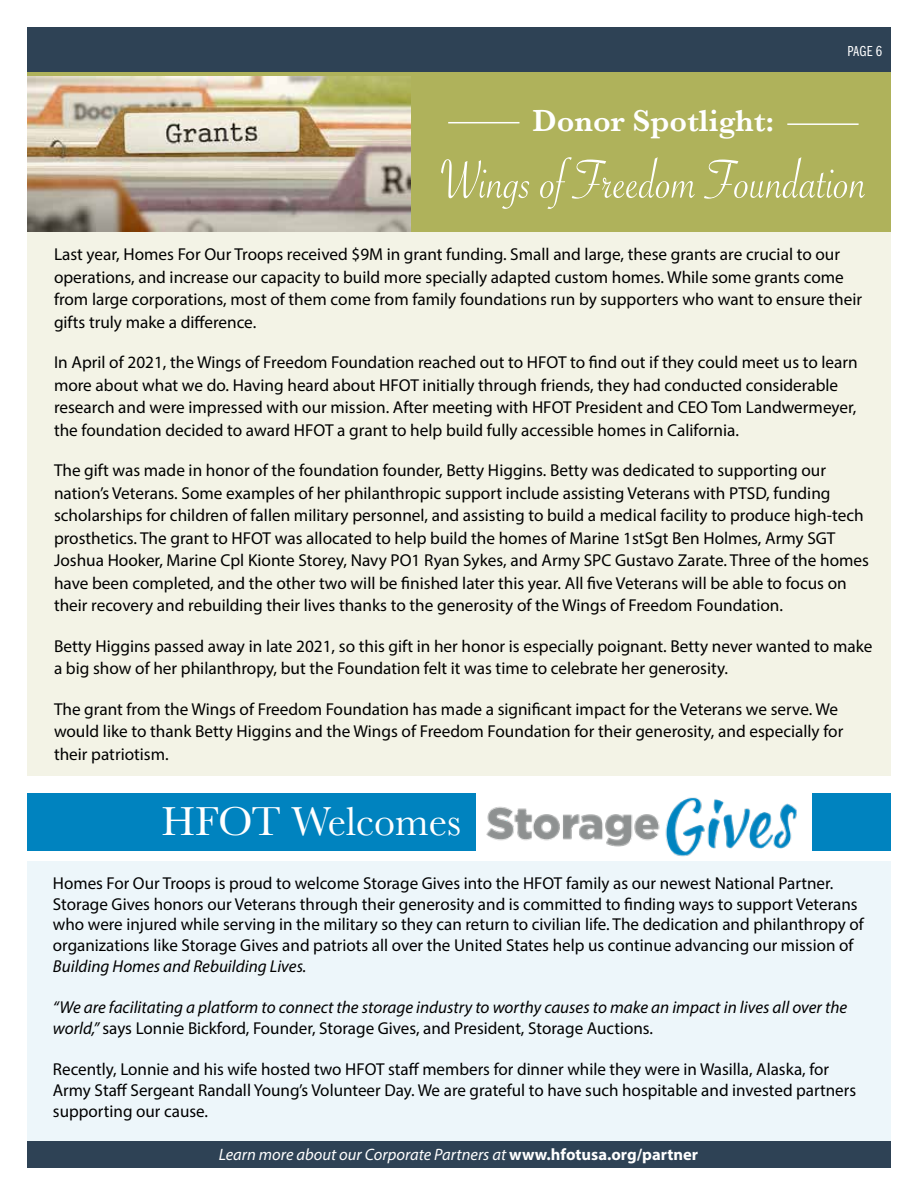
<style>
.page{position:relative;width:918px;height:1188px;background:#fff}
.page>*{position:absolute;margin:0;border:0;box-sizing:border-box;transform-origin:0 0}
.t1{font:58.65px "Savoye Let Plain";color:#fff;scale:.9 1}
.t2{font:42px "Baskerville";color:#fff}
.t3{font:600 31.5px "Baskerville";color:#fff}
.t4{font:17.25px/22.5px "Myriad Pro";color:#000}
.t5{font:italic 17.25px/20.7px "Myriad Pro";color:#000}
.t6{font:italic 16.5px "Myriad Pro";color:#fff}
.t7{font:15px "Franklin Gothic URW Com Boo";color:#fff}
.t8{font:italic 14.25px "Myriad Pro";color:#fff}
.s1{font-style:normal}
.s2{font-weight:700;font-style:normal}
</style>
<div class="page">
<div style="left:27px;top:213px;width:864px;height:562px;background:#f3f3e6"></div>
<div style="left:27px;top:861px;width:864px;height:294px;background:#edf6fa"></div>
<div style="left:27px;top:70px;width:864px;height:161px;background:#afb25b"></div>
<img style="left:27px;top:76px;width:384px;height:155px">
<div style="left:27px;top:28px;width:864px;height:44px;background:#2e4255"></div>
<div style="left:27px;top:1142px;width:864px;height:26px;background:#2e4255"></div>
<img style="left:475px;top:793px;width:322px;height:64px">
<div style="left:27px;top:793px;width:448px;height:58px;background:#0083bf"></div>
<div style="left:812px;top:793px;width:79px;height:58px;background:#0083bf"></div>
<hr style="left:448px;top:122px;width:71px;height:1px;background:#fff">
<hr style="left:787px;top:123px;width:72px;height:2px;background:#fff">
<p class="t7" style="left:848px;top:41px;width:36px">PAGE 6</p>
<h3 class="t3" style="left:532px;top:99px;width:243px">Donor Spotlight:</h3>
<h1 class="t1" style="left:440px;top:141px;width:476px">Wings of Freedom Foundation</h1>
<p class="t4" style="left:54px;top:243px;width:810px">Last year, Homes For Our Troops received $9M in grant funding. Small and large, these grants are crucial to our operations, and increase our capacity to build more specially adapted custom homes. While some grants come from large corporations, most of them come from family foundations run by supporters who want to ensure their gifts truly make a difference.</p>
<p class="t4" style="left:54px;top:351px;width:805px">In April of 2021, the Wings of Freedom Foundation reached out to HFOT to find out if they could meet us to learn more about what we do. Having heard about HFOT initially through friends, they had conducted considerable research and were impressed with our mission. After meeting with HFOT President and CEO Tom Landwermeyer, the foundation decided to award HFOT a grant to help build fully accessible homes in California.</p>
<p class="t4" style="left:54px;top:459px;width:817px">The gift was made in honor of the foundation founder, Betty Higgins. Betty was dedicated to supporting our nation’s Veterans. Some examples of her philanthropic support include assisting Veterans with PTSD, funding scholarships for children of fallen military personnel, and assisting to build a medical facility to produce high-tech prosthetics. The grant to HFOT was allocated to help build the homes of Marine 1stSgt Ben Holmes, Army SGT Joshua Hooker, Marine Cpl Kionte Storey, Navy PO1 Ryan Sykes, and Army SPC Gustavo Zarate. Three of the homes have been completed, and the other two will be finished later this year. All five Veterans will be able to focus on their recovery and rebuilding their lives thanks to the generosity of the Wings of Freedom Foundation.</p>
<p class="t4" style="left:54px;top:634px;width:820px">Betty Higgins passed away in late 2021, so this gift in her honor is especially poignant. Betty never wanted to make a big show of her philanthropy, but the Foundation felt it was time to celebrate her generosity.</p>
<p class="t4" style="left:54px;top:697px;width:791px">The grant from the Wings of Freedom Foundation has made a significant impact for the Veterans we serve. We would like to thank Betty Higgins and the Wings of Freedom Foundation for their generosity, and especially for their patriotism.</p>
<h2 class="t2" style="left:161px;top:794px;width:301px">HFOT Welcomes</h2>
<p class="t4" style="left:53px;top:872px;width:812px;line-height:20.7px">Homes For Our Troops is proud to welcome Storage Gives into the HFOT family as our newest National Partner.<br>Storage Gives honors our Veterans through their generosity and is committed to finding ways to support Veterans who were injured while serving in the military so they can return to civilian life. The dedication and philanthropy of organizations like Storage Gives and patriots all over the United States help us continue advancing our mission of</p>
<p class="t5" style="left:53px;top:955px;width:255px">Building Homes and Rebuilding Lives.</p>
<p class="t5" style="left:53px;top:997px;width:796px">“We are facilitating a platform to connect the storage industry to worthy causes to make an impact in lives all over the world,” <span class="s1">says Lonnie Bickford, Founder, Storage Gives, and President, Storage Auctions.</span></p>
<p class="t4" style="left:53px;top:1059px;width:805px;line-height:20.7px">Recently, Lonnie and his wife hosted two HFOT staff members for dinner while they were in Wasilla, Alaska, for<br>Army Staff Sergeant Randall Young’s Volunteer Day. We are grateful to have such hospitable and invested partners supporting our cause.</p>
<p class="t8" style="left:271px;top:1145px;width:376px">Follow the progress of Randall’s build at <span class="s2">www.hfotusa.org/young</span></p>
<p class="t6" style="left:219px;top:1144px;width:481px">Learn more about our Corporate Partners at <span class="s2">www.hfotusa.org/partner</span></p>
</div>
